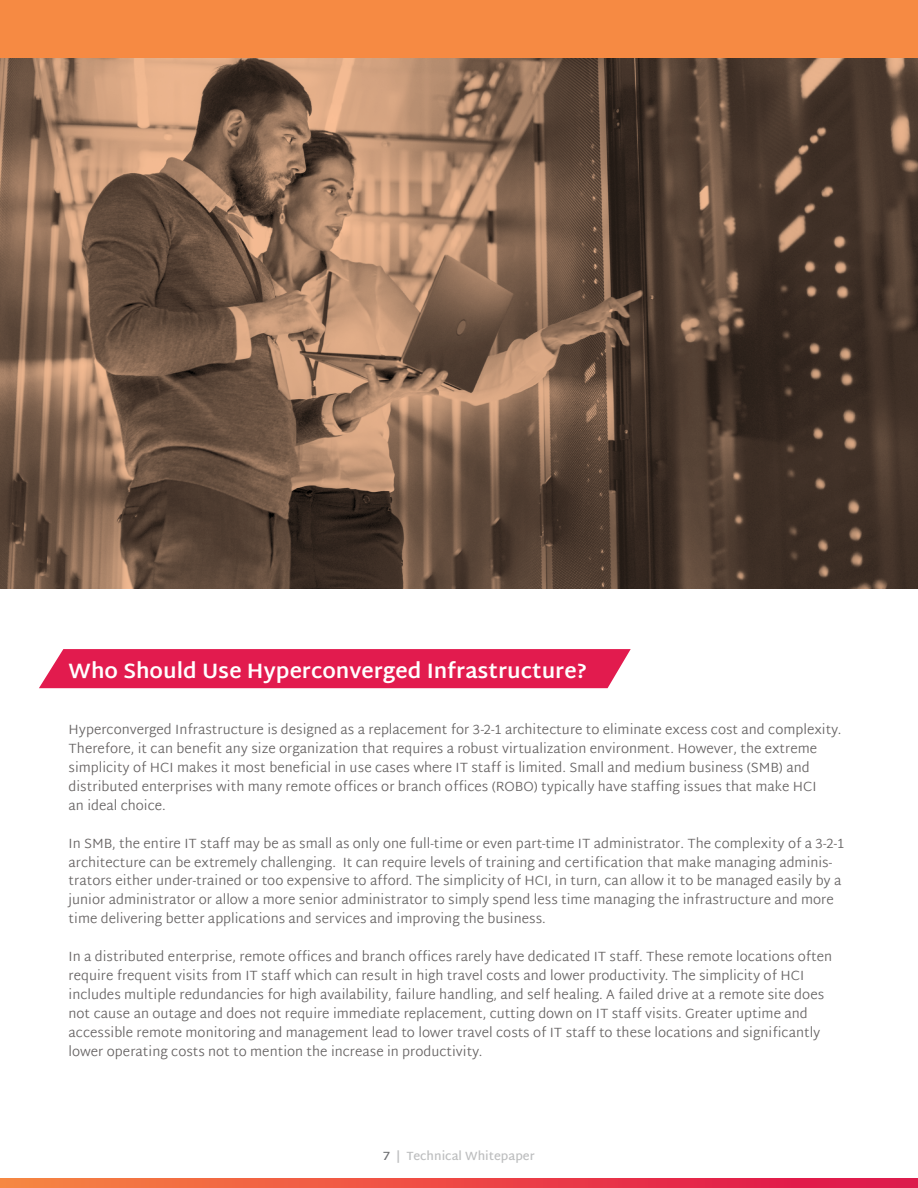
<style>
.page{position:relative;width:918px;height:1188px;background:#fff}
.page>*{position:absolute;margin:0;border:0;box-sizing:border-box;transform-origin:0 0}
.t1{font:700 21px "Martel Sans";color:#fff}
.t2{font:300 13.5px/18.9px "Martel Sans";color:#666363}
.t3{font:600 12px "Martel Sans";color:#bdbebf}
.s1{color:#6e6f72}
</style>
<div class="page">
<svg style="left:0;top:1179px;width:918px;height:9px;background:#eb4946"></svg>
<div style="left:0;top:0;width:918px;height:58px;background:#f68a43"></div>
<div style="left:39px;top:649px;width:592px;height:39px;background:#e21b4e"></div>
<svg style="left:0;top:58px;width:918px;height:531px;background:#715745"></svg>
<h1 class="t1" style="left:69px;top:658px;width:520px">Who Should Use Hyperconverged Infrastructure?</h1>
<p class="t2" style="left:69px;top:721px;width:774px">Hyperconverged Infrastructure is designed as a replacement for 3-2-1 architecture to eliminate excess cost and complexity.<br>Therefore, it can benefit any size organization that requires a robust virtualization environment. However, the extreme simplicity of HCI makes it most beneficial in use cases where IT staff is limited. Small and medium business (SMB) and distributed enterprises with many remote offices or branch offices (ROBO) typically have staffing issues that make HCI<br>an ideal choice.</p>
<p class="t2" style="left:69px;top:834px;width:777px">In SMB, the entire IT staff may be as small as only one full-time or even part-time IT administrator. The complexity of a 3-2-1 architecture can be extremely challenging. It can require levels of training and certification that make managing adminis&shy;trators either under-trained or too expensive to afford. The simplicity of HCI, in turn, can allow it to be managed easily by a junior administrator or allow a more senior administrator to simply spend less time managing the infrastructure and more time delivering better applications and services and improving the business.</p>
<p class="t2" style="left:69px;top:948px;width:765px">In a distributed enterprise, remote offices and branch offices rarely have dedicated IT staff. These remote locations often require frequent visits from IT staff which can result in high travel costs and lower productivity. The simplicity of HCI includes multiple redundancies for high availability, failure handling, and self healing. A failed drive at a remote site does not cause an outage and does not require immediate replacement, cutting down on IT staff visits. Greater uptime and accessible remote monitoring and management lead to lower travel costs of IT staff to these locations and significantly lower operating costs not to mention the increase in productivity.</p>
<p class="t3" style="left:383px;top:1149px;width:153px"><span class="s1">7</span> | Technical Whitepaper</p>
</div>
